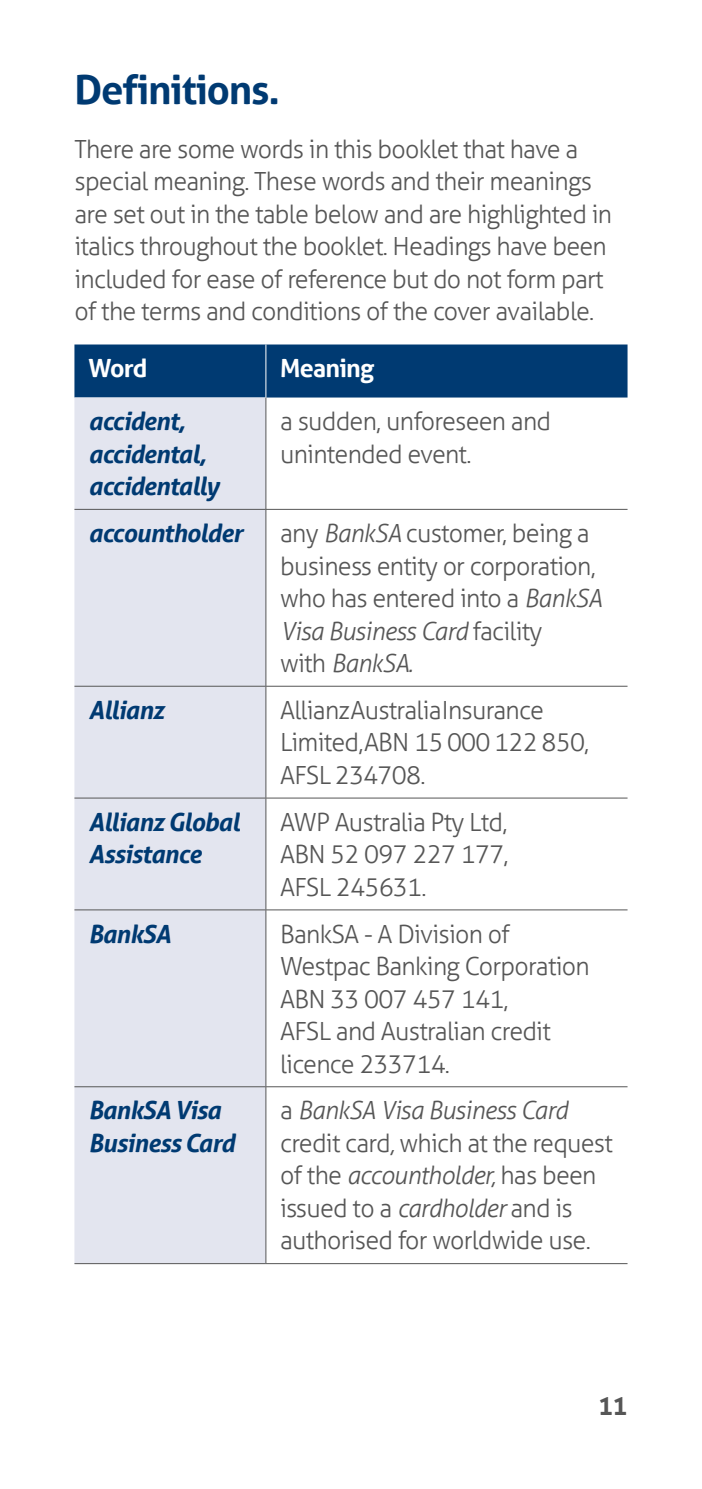
<style>
.page{position:relative;width:702px;height:1489px;background:#fff}
.page>*{position:absolute;margin:0;border:0;box-sizing:border-box;transform-origin:0 0}
.t1{font:700 40px "Aller";letter-spacing:-.03em;color:#003a72}
.t2{font:300 25px/32.5px "Aller";letter-spacing:-.03em;color:#565656}
.t3{font:italic 700 25px/32.5px "Aller";letter-spacing:-.03em;color:#003a72}
.t4{font:700 25px "Aller";letter-spacing:-.03em;color:#fff}
.t5{font:700 25px "Aller";color:#565656}
.s1{font-style:italic}
</style>
<div class="page">
<div style="left:74px;top:344px;width:553px;height:53px;background:#003a72"></div>
<div style="left:74px;top:397px;width:191px;height:866px;background:#e3e5ef"></div>
<hr style="left:266px;top:685px;width:361px;height:1px;background:#565656">
<hr style="left:266px;top:797px;width:361px;height:1px;background:#565656">
<hr style="left:74px;top:909px;width:192px;height:1px;background:#565656">
<hr style="left:266px;top:909px;width:361px;height:1px;background:#565656">
<hr style="left:74px;top:1086px;width:192px;height:1px;background:#565656">
<hr style="left:266px;top:1086px;width:361px;height:1px;background:#565656">
<hr style="left:74px;top:1263px;width:192px;height:1px;background:#565656">
<hr style="left:266px;top:1263px;width:361px;height:1px;background:#565656">
<hr style="left:265px;top:397px;width:1px;height:112px;background:#565656">
<hr style="left:265px;top:509px;width:1px;height:177px;background:#565656">
<hr style="left:265px;top:798px;width:1px;height:111px;background:#565656">
<hr style="left:265px;top:910px;width:1px;height:176px;background:#565656">
<hr style="left:265px;top:1086px;width:1px;height:177px;background:#565656">
<hr style="left:74px;top:509px;width:192px;height:1px;background:#565656">
<hr style="left:265px;top:344px;width:1px;height:53px;background:#fff">
<hr style="left:266px;top:509px;width:361px;height:1px;background:#565656">
<hr style="left:74px;top:685px;width:192px;height:1px;background:#565656">
<hr style="left:265px;top:686px;width:1px;height:111px;background:#565656">
<hr style="left:74px;top:797px;width:192px;height:1px;background:#565656">
<h1 class="t1" style="left:74px;top:65px;width:207px">Definitions.</h1>
<p class="t2" style="left:74px;top:133px;width:539px">There are some words in this booklet that have a special meaning. These words and their meanings are set out in the table below and are highlighted in italics throughout the booklet. Headings have been included for ease of reference but do not form part of the terms and conditions of the cover available.</p>
<p class="t4" style="left:89px;top:353px;width:60px">Word</p>
<p class="t4" style="left:280px;top:353px;width:96px">Meaning</p>
<p class="t3" style="left:89px;top:405px;width:132px">accident, accidental, accidentally</p>
<p class="t2" style="left:280px;top:405px;width:272px">a sudden, unforeseen and unintended event.</p>
<p class="t3" style="left:89px;top:516px;width:155px">accountholder</p>
<p class="t2" style="left:280px;top:517px;width:323px">any <span class="s1">BankSA</span> customer, being a business entity or corporation, who has entered into a <span class="s1">BankSA<br>Visa Business Card</span> facility<br>with <span class="s1">BankSA.</span></p>
<p class="t3" style="left:89px;top:693px;width:77px">Allianz</p>
<p class="t2" style="left:280px;top:693px;width:311px">Allianz Australia Insurance<br>Limited, ABN 15 000 122 850,<br>AFSL 234708.</p>
<p class="t3" style="left:89px;top:805px;width:153px">Allianz Global<br>Assistance</p>
<p class="t2" style="left:280px;top:805px;width:230px;text-align:justify">AWP Australia Pty Ltd, ABN 52 097 227 177, AFSL 245631.</p>
<p class="t3" style="left:89px;top:917px;width:84px">BankSA</p>
<p class="t2" style="left:280px;top:917px;width:311px">BankSA - A Division of<br>Westpac Banking Corporation<br>ABN 33 007 457 141,<br>AFSL and Australian credit licence 233714.</p>
<p class="t3" style="left:89px;top:1093px;width:148px">BankSA Visa<br>Business Card</p>
<p class="t2" style="left:280px;top:1094px;width:334px">a <span class="s1">BankSA Visa Business Card </span>credit card<span class="s1">,</span> which at the request of the <span class="s1">accountholder,</span> has been issued to a <span class="s1">cardholder</span> and is authorised for worldwide use.</p>
<p class="t5" style="left:598px;top:1389px;width:31px">11</p>
</div>
